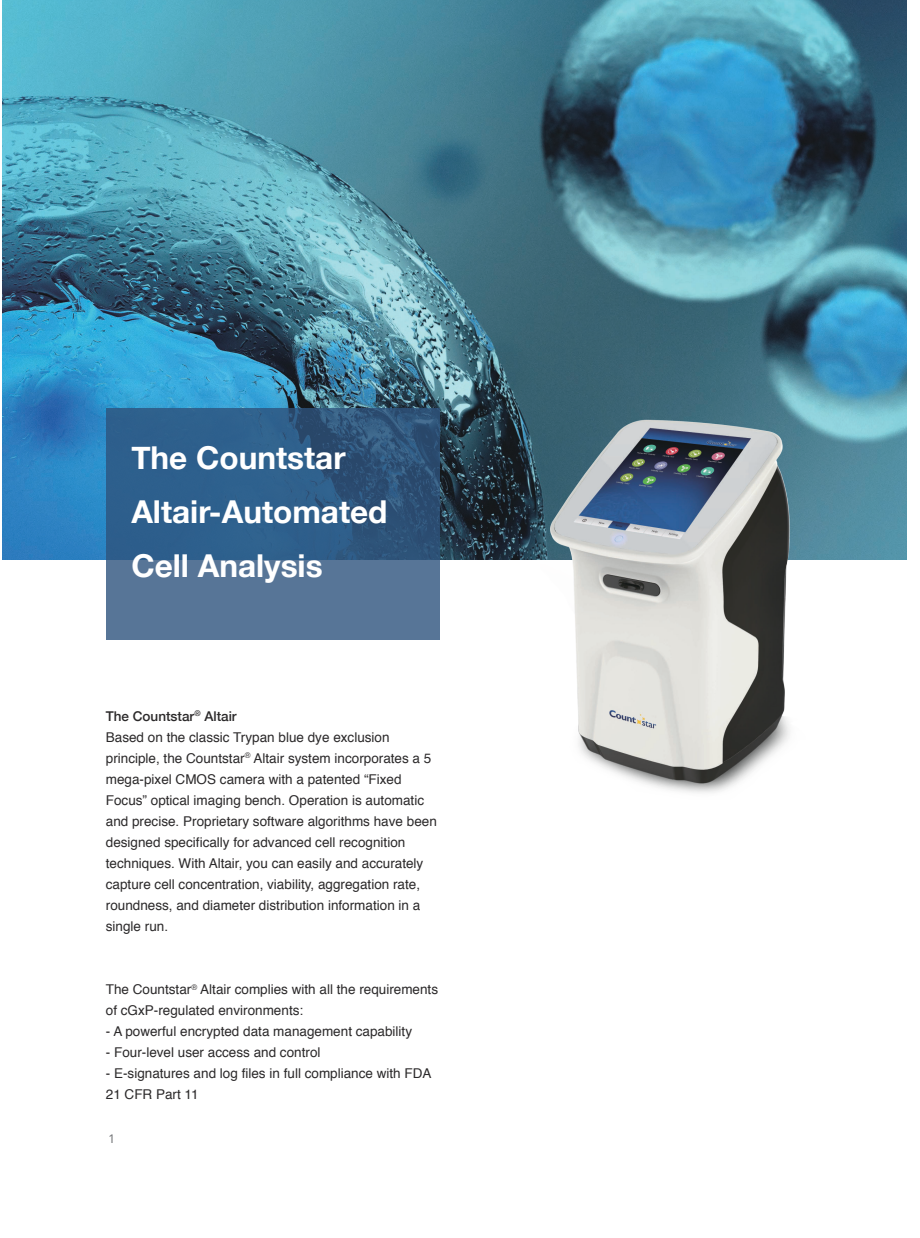
<style>
.page{position:relative;width:920px;height:1238px;background:#fff}
.page>*{position:absolute;margin:0;border:0;box-sizing:border-box;transform-origin:0 0}
.t1{font:700 31.5px/54px "Helvetica Neue";color:#fff}
.t2{font:13.5px/21px "Helvetica";color:#2b292a}
.t3{font:500 13.5px "Helvetica Neue";color:#2b292a}
.t4{font:12px "FZS3 JW GB1 0";color:#6f7174}
</style>
<div class="page">
<img style="left:2px;top:0;width:904px;height:559px">
<svg style="left:106px;top:408px;width:333px;height:232px"></svg>
<img style="left:540px;top:400px;width:280px;height:393px">
<h1 class="t1" style="left:131px;top:433px;width:258px">The Countstar<br>Altair-Automated<br>Cell Analysis</h1>
<p class="t3" style="left:106px;top:711px;width:132px">The Countstar<sup>Æ</sup> Altair</p>
<p class="t2" style="left:106px;top:728px;width:332px">Based on the classic Trypan blue dye exclusion principle, the Countstar<sup>Æ</sup> Altair system incorporates a 5 mega-pixel CMOS camera with a patented ìFixed Focusî optical imaging bench. Operation is automatic and precise. Proprietary software algorithms have been designed specifically for advanced cell recognition techniques. With Altair, you can easily and accurately capture cell concentration, viability, aggregation rate, roundness, and diameter distribution information in a single run.</p>
<p class="t2" style="left:106px;top:980px;width:334px">The Countstar<sup>Æ</sup> Altair complies with all the requirements of cGxP-regulated environments:</p>
<p class="t2" style="left:106px;top:1022px;width:308px">- A powerful encrypted data management capability</p>
<p class="t2" style="left:106px;top:1043px;width:216px">- Four-level user access and control</p>
<p class="t2" style="left:106px;top:1064px;width:327px">- E-signatures and log files in full compliance with FDA<br>21 CFR Part 11</p>
<p class="t4" style="left:108px;top:1130px;width:8px">P</p>
</div>
